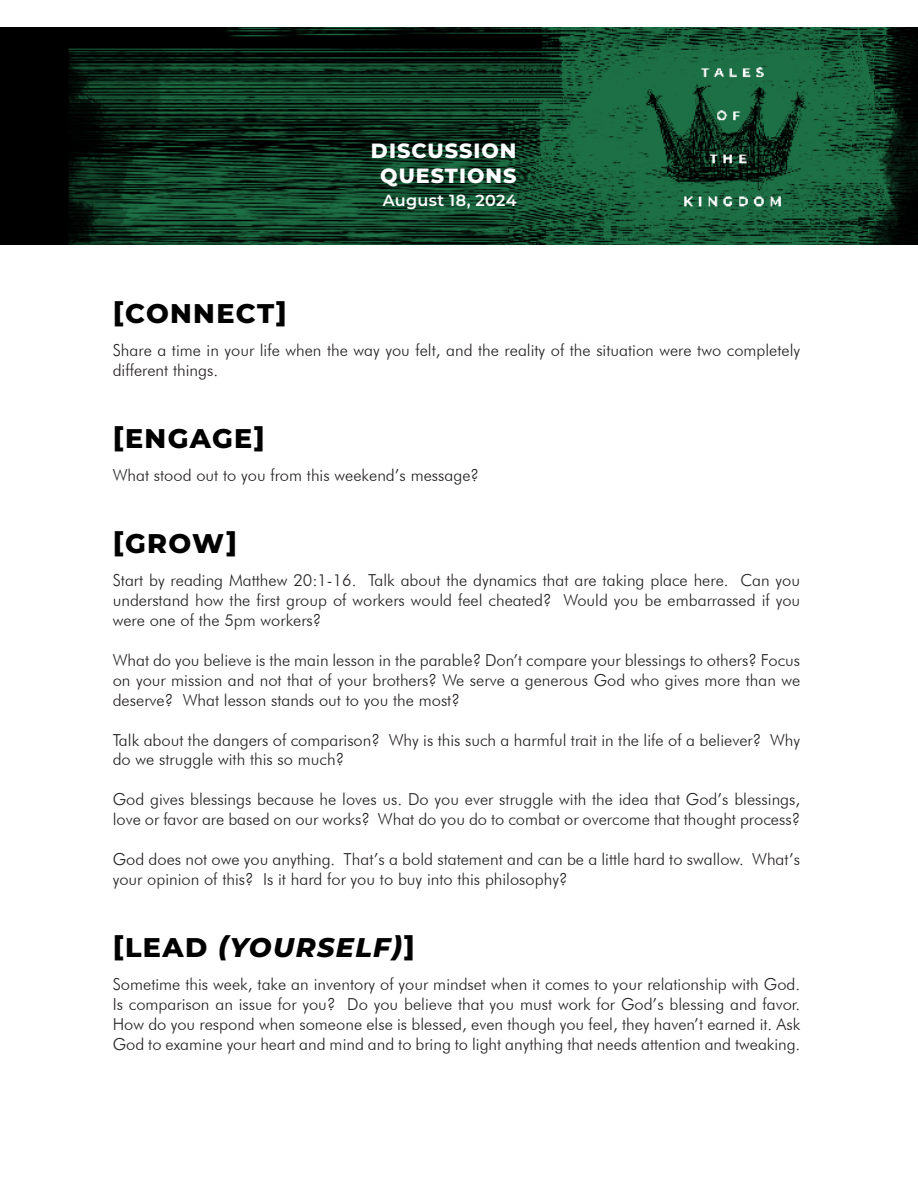
<style>
.page{position:relative;width:918px;height:1188px;background:#fff}
.page>*{position:absolute;margin:0;border:0;box-sizing:border-box;transform-origin:0 0}
.t1{font:800 27px "Montserrat";letter-spacing:.05em;color:#000}
.t2{font:italic 800 27px "Montserrat";letter-spacing:.05em;color:#000}
.t3{font:800 20.55px/24.8px "Montserrat";letter-spacing:.05em;color:#fff;text-align:center}
.t4{font:300 16.5px/19.8px "Futura BT";color:#231f20}
.t5{font:600 16.05px "Montserrat";letter-spacing:.02em;color:#fff}
.s1{font-style:normal}
</style>
<div class="page">
<img style="left:0;top:27px;width:918px;height:217px">
<p class="t3" style="left:371px;top:137px;width:147px">DISCUSSION<br>QUESTIONS</p>
<p class="t5" style="left:383px;top:189px;width:135px">August 18, 2024</p>
<p class="t1" style="left:113px;top:293px;width:176px">[CONNECT]</p>
<p class="t4" style="left:113px;top:340px;width:689px">Share a time in your life when the way you felt, and the reality of the situation were two completely different things.</p>
<p class="t1" style="left:113px;top:418px;width:154px">[ENGAGE]</p>
<p class="t4" style="left:113px;top:465px;width:368px">What stood out to you from this weekend’s message?</p>
<p class="t1" style="left:113px;top:524px;width:126px">[GROW]</p>
<p class="t4" style="left:113px;top:570px;width:689px;text-align:justify">Start by reading Matthew 20:1-16. Talk about the dynamics that are taking place here. Can you understand how the first group of workers would feel cheated? Would you be embarrassed if you were one of the 5pm workers?</p>
<p class="t4" style="left:113px;top:650px;width:689px;text-align:justify">What do you believe is the main lesson in the parable? Don’t compare your blessings to others? Focus on your mission and not that of your brothers? We serve a generous God who gives more than we deserve? What lesson stands out to you the most?</p>
<p class="t4" style="left:113px;top:730px;width:689px">Talk about the dangers of comparison? Why is this such a harmful trait in the life of a believer? Why do we struggle with this so much?</p>
<p class="t4" style="left:113px;top:790px;width:689px">God gives blessings because he loves us. Do you ever struggle with the idea that God’s blessings, love or favor are based on our works? What do you do to combat or overcome that thought process?</p>
<p class="t4" style="left:113px;top:849px;width:689px">God does not owe you anything. That’s a bold statement and can be a little hard to swallow. What’s your opinion of this? Is it hard for you to buy into this philosophy?</p>
<p class="t2" style="left:113px;top:928px;width:304px"><span class="s1">[LEAD</span> (YOURSELF)<span class="s1">]</span></p>
<p class="t4" style="left:113px;top:974px;width:689px;text-align:justify">Sometime this week, take an inventory of your mindset when it comes to your relationship with God.<br>Is comparison an issue for you? Do you believe that you must work for God’s blessing and favor.<br>How do you respond when someone else is blessed, even though you feel, they haven’t earned it. Ask God to examine your heart and mind and to bring to light anything that needs attention and tweaking.</p>
</div>
